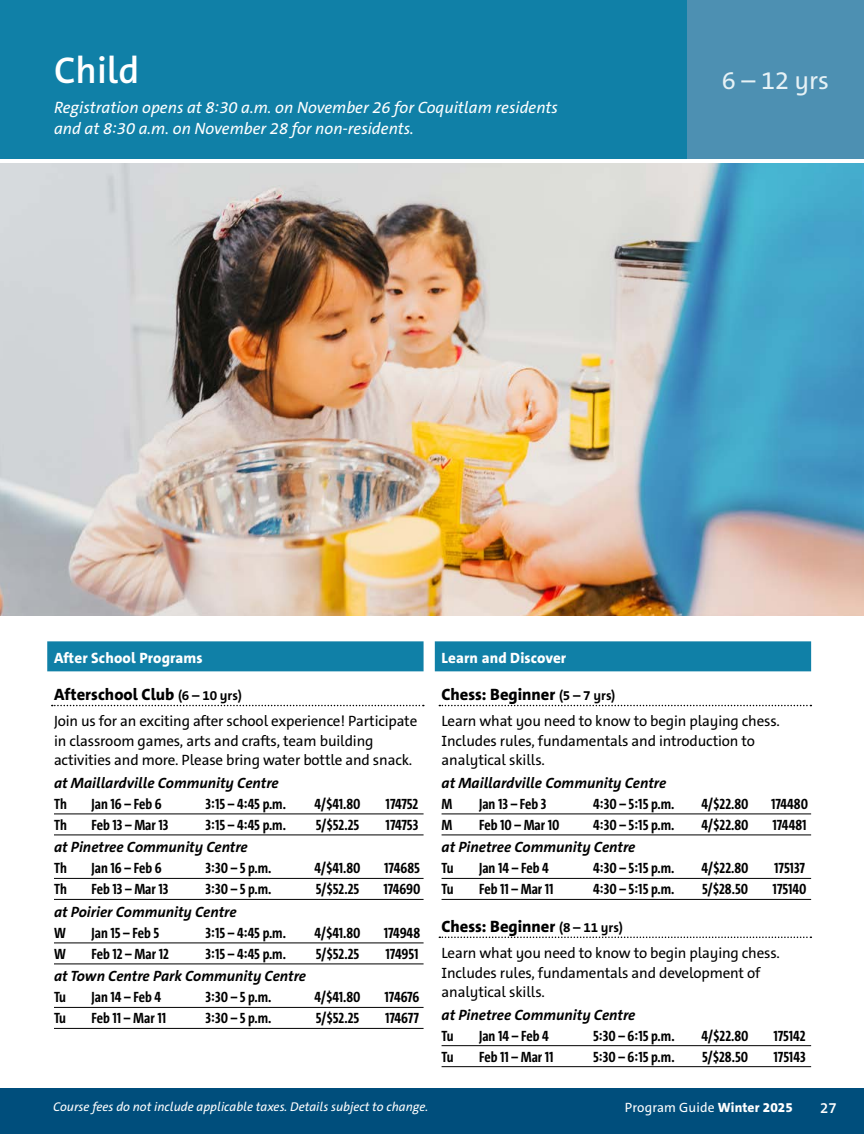
<style>
.page{position:relative;width:864px;height:1134px;background:#fff}
.page>*{position:absolute;margin:0;border:0;box-sizing:border-box;transform-origin:0 0}
.Page_Titles{font:600 37.5px "The Sans C5";color:#fff}
.t1{font:25.5px "The Sans C5";color:#fff}
.Page_Titles-2{font:italic 16.5px/21px "The Sans C5";color:#fff}
.Program_Copy{font:800 16.5px "The Sans C5";color:#000}
.Details{font:700 15px "The Sans Cd";color:#000}
.Description{font:15px/19.5px "The Sans C5";letter-spacing:-.01em;color:#000}
.Location{font:italic 700 15px "The Sans C5";color:#000}
.Section_Subtitle_-_Child{font:800 15px "The Sans C5";letter-spacing:.01em;color:#fff}
.t2{font:600 15px "The Sans C5";color:#fff}
.t3{font:13.5px "The Sans C5";letter-spacing:.01em;color:#fff}
.t4{font:italic 12.75px "The Sans C5";color:#fff}
.s1{font-weight:700;font-size:13.5px}
.s2{font-weight:800}
</style>
<div class="page">
<div style="left:47px;top:641px;width:377px;height:30px;background:#1080a7"></div>
<svg style="left:52px;top:705px;width:372px;height:1px"></svg>
<hr style="left:54px;top:814px;width:370px;height:1px;background:#000">
<hr style="left:54px;top:835px;width:370px;height:1px;background:#000">
<hr style="left:54px;top:878px;width:370px;height:1px;background:#000">
<hr style="left:54px;top:899px;width:370px;height:1px;background:#000">
<hr style="left:54px;top:943px;width:370px;height:1px;background:#000">
<hr style="left:54px;top:964px;width:370px;height:1px;background:#000">
<hr style="left:54px;top:1007px;width:370px;height:1px;background:#000">
<hr style="left:54px;top:1028px;width:370px;height:1px;background:#000">
<div style="left:435px;top:641px;width:376px;height:30px;background:#1080a7"></div>
<svg style="left:439px;top:705px;width:372px;height:1px"></svg>
<hr style="left:442px;top:814px;width:369px;height:1px;background:#000">
<hr style="left:442px;top:835px;width:369px;height:1px;background:#000">
<hr style="left:442px;top:878px;width:369px;height:1px;background:#000">
<hr style="left:442px;top:899px;width:369px;height:1px;background:#000">
<svg style="left:439px;top:937px;width:372px;height:1px"></svg>
<hr style="left:442px;top:1045px;width:369px;height:1px;background:#000">
<hr style="left:442px;top:1066px;width:369px;height:1px;background:#000">
<img style="left:0;top:164px;width:864px;height:452px">
<div style="left:0;top:0;width:864px;height:159px;background:#1080a7"></div>
<div style="left:687px;top:0;width:177px;height:159px;background:#4d90b2"></div>
<div style="left:0;top:1088px;width:864px;height:46px;background:#004e7c"></div>
<p class="Page_Titles" style="left:54px;top:46px;width:87px">Child</p>
<p class="Page_Titles-2" style="left:54px;top:98px;width:505px">Registration opens at 8:30 a.m. on November 26 for Coquitlam residents and at 8:30 a.m. on November 28 for non-residents.</p>
<h2 class="t1" style="left:722px;top:64px;width:109px">6 – 12 yrs</h2>
<p class="Section_Subtitle_-_Child" style="left:54px;top:648px;width:150px">After School Programs</p>
<p class="Program_Copy" style="left:54px;top:684px;width:189px">Afterschool Club <span class="s1">(6 – 10 yrs)</span></p>
<p class="Description" style="left:54px;top:712px;width:365px">Join us for an exciting after school experience! Participate in classroom games, arts and crafts, team building activities and more. Please bring water bottle and snack.</p>
<p class="Location" style="left:54px;top:773px;width:226px">at Maillardville Community Centre</p>
<p class="Details" style="left:54px;top:794px;width:14px">Th</p>
<p class="Details" style="left:92px;top:794px;width:72px">Jan 16 – Feb 6</p>
<p class="Details" style="left:206px;top:794px;width:82px">3:15 – 4:45 p.m.</p>
<p class="Details" style="left:314px;top:794px;width:48px">4/$41.80</p>
<p class="Details" style="left:386px;top:794px;width:34px">174752</p>
<p class="Details" style="left:54px;top:815px;width:14px">Th</p>
<p class="Details" style="left:92px;top:815px;width:79px">Feb 13 – Mar 13</p>
<p class="Details" style="left:206px;top:815px;width:82px">3:15 – 4:45 p.m.</p>
<p class="Details" style="left:316px;top:815px;width:45px">5/$52.25</p>
<p class="Details" style="left:386px;top:815px;width:34px">174753</p>
<p class="Location" style="left:54px;top:838px;width:195px">at Pinetree Community Centre</p>
<p class="Details" style="left:54px;top:859px;width:14px">Th</p>
<p class="Details" style="left:92px;top:859px;width:72px">Jan 16 – Feb 6</p>
<p class="Details" style="left:206px;top:859px;width:68px">3:30 – 5 p.m.</p>
<p class="Details" style="left:314px;top:859px;width:48px">4/$41.80</p>
<p class="Details" style="left:384px;top:859px;width:37px">174685</p>
<p class="Details" style="left:54px;top:880px;width:14px">Th</p>
<p class="Details" style="left:92px;top:880px;width:79px">Feb 13 – Mar 13</p>
<p class="Details" style="left:206px;top:880px;width:68px">3:30 – 5 p.m.</p>
<p class="Details" style="left:316px;top:880px;width:45px">5/$52.25</p>
<p class="Details" style="left:383px;top:880px;width:39px">174690</p>
<p class="Location" style="left:54px;top:902px;width:184px">at Poirier Community Centre</p>
<p class="Details" style="left:54px;top:923px;width:13px">W</p>
<p class="Details" style="left:92px;top:923px;width:69px">Jan 15 – Feb 5</p>
<p class="Details" style="left:206px;top:923px;width:82px">3:15 – 4:45 p.m.</p>
<p class="Details" style="left:314px;top:923px;width:48px">4/$41.80</p>
<p class="Details" style="left:384px;top:923px;width:38px">174948</p>
<p class="Details" style="left:54px;top:944px;width:13px">W</p>
<p class="Details" style="left:92px;top:944px;width:79px">Feb 12 – Mar 12</p>
<p class="Details" style="left:206px;top:944px;width:82px">3:15 – 4:45 p.m.</p>
<p class="Details" style="left:316px;top:944px;width:45px">5/$52.25</p>
<p class="Details" style="left:386px;top:944px;width:34px">174951</p>
<p class="Location" style="left:54px;top:967px;width:254px">at Town Centre Park Community Centre</p>
<p class="Details" style="left:54px;top:988px;width:13px">Tu</p>
<p class="Details" style="left:92px;top:988px;width:71px">Jan 14 – Feb 4</p>
<p class="Details" style="left:206px;top:988px;width:68px">3:30 – 5 p.m.</p>
<p class="Details" style="left:314px;top:988px;width:48px">4/$41.80</p>
<p class="Details" style="left:385px;top:988px;width:36px">174676</p>
<p class="Details" style="left:54px;top:1009px;width:13px">Tu</p>
<p class="Details" style="left:92px;top:1009px;width:76px">Feb 11 – Mar 11</p>
<p class="Details" style="left:206px;top:1009px;width:68px">3:30 – 5 p.m.</p>
<p class="Details" style="left:316px;top:1009px;width:45px">5/$52.25</p>
<p class="Details" style="left:385px;top:1009px;width:35px">174677</p>
<p class="Section_Subtitle_-_Child" style="left:442px;top:648px;width:126px">Learn and Discover</p>
<p class="Program_Copy" style="left:442px;top:684px;width:175px">Chess: Beginner <span class="s1">(5 – 7 yrs)</span></p>
<p class="Description" style="left:442px;top:712px;width:340px">Learn what you need to know to begin playing chess.<br>Includes rules, fundamentals and introduction to analytical skills.</p>
<p class="Location" style="left:442px;top:773px;width:226px">at Maillardville Community Centre</p>
<p class="Details" style="left:442px;top:794px;width:12px">M</p>
<p class="Details" style="left:479px;top:794px;width:69px">Jan 13 – Feb 3</p>
<p class="Details" style="left:593px;top:794px;width:83px">4:30 – 5:15 p.m.</p>
<p class="Details" style="left:701px;top:794px;width:49px">4/$22.80</p>
<p class="Details" style="left:771px;top:794px;width:39px">174480</p>
<p class="Details" style="left:442px;top:815px;width:12px">M</p>
<p class="Details" style="left:479px;top:815px;width:82px">Feb 10 – Mar 10</p>
<p class="Details" style="left:593px;top:815px;width:83px">4:30 – 5:15 p.m.</p>
<p class="Details" style="left:701px;top:815px;width:49px">4/$22.80</p>
<p class="Details" style="left:773px;top:815px;width:36px">174481</p>
<p class="Location" style="left:442px;top:838px;width:195px">at Pinetree Community Centre</p>
<p class="Details" style="left:442px;top:859px;width:13px">Tu</p>
<p class="Details" style="left:479px;top:859px;width:71px">Jan 14 – Feb 4</p>
<p class="Details" style="left:593px;top:859px;width:83px">4:30 – 5:15 p.m.</p>
<p class="Details" style="left:701px;top:859px;width:49px">4/$22.80</p>
<p class="Details" style="left:774px;top:859px;width:32px">175137</p>
<p class="Details" style="left:442px;top:880px;width:13px">Tu</p>
<p class="Details" style="left:479px;top:880px;width:76px">Feb 11 – Mar 11</p>
<p class="Details" style="left:593px;top:880px;width:83px">4:30 – 5:15 p.m.</p>
<p class="Details" style="left:702px;top:880px;width:48px">5/$28.50</p>
<p class="Details" style="left:773px;top:880px;width:35px">175140</p>
<p class="Program_Copy" style="left:442px;top:916px;width:183px">Chess: Beginner <span class="s1">(8 – 11 yrs)</span></p>
<p class="Description" style="left:442px;top:943px;width:340px">Learn what you need to know to begin playing chess.<br>Includes rules, fundamentals and development of analytical skills.</p>
<p class="Location" style="left:442px;top:1005px;width:195px">at Pinetree Community Centre</p>
<p class="Details" style="left:442px;top:1026px;width:13px">Tu</p>
<p class="Details" style="left:479px;top:1026px;width:71px">Jan 14 – Feb 4</p>
<p class="Details" style="left:593px;top:1026px;width:83px">5:30 – 6:15 p.m.</p>
<p class="Details" style="left:701px;top:1026px;width:49px">4/$22.80</p>
<p class="Details" style="left:773px;top:1026px;width:34px">175142</p>
<p class="Details" style="left:442px;top:1047px;width:13px">Tu</p>
<p class="Details" style="left:479px;top:1047px;width:76px">Feb 11 – Mar 11</p>
<p class="Details" style="left:593px;top:1047px;width:83px">5:30 – 6:15 p.m.</p>
<p class="Details" style="left:702px;top:1047px;width:48px">5/$28.50</p>
<p class="Details" style="left:774px;top:1047px;width:34px">175143</p>
<p class="t4" style="left:53px;top:1099px;width:377px">Course fees do not include applicable taxes. Details subject to change.</p>
<p class="t3" style="left:625px;top:1099px;width:170px">Program Guide <span class="s2">Winter 2025</span></p>
<p class="t2" style="left:820px;top:1098px;width:18px">27</p>
</div>
